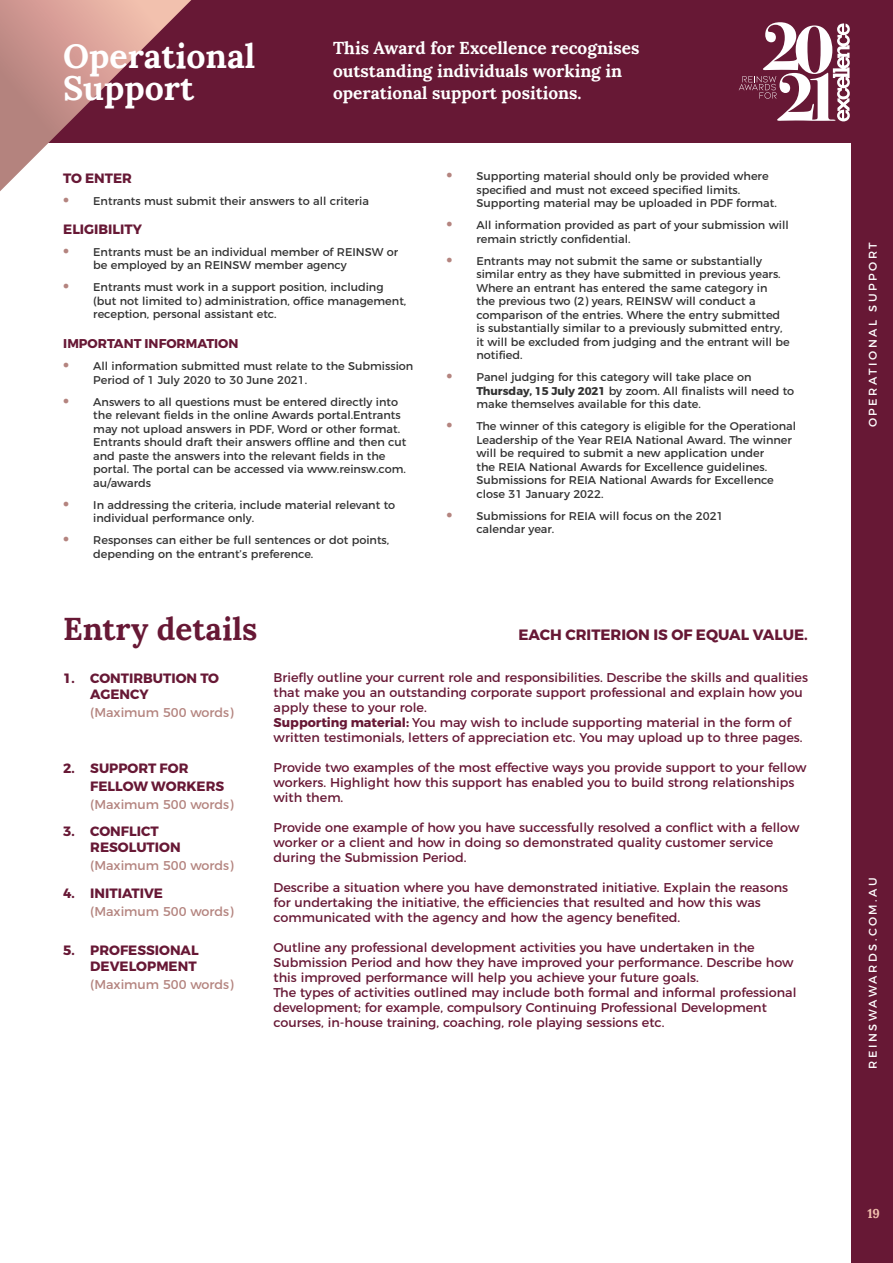
<style>
.page{position:relative;width:893px;height:1263px;background:#671835}
.page>*{position:absolute;margin:0;border:0;box-sizing:border-box;transform-origin:0 0}
.t1{font:700 33.75px/32.2px "Lora";color:#fff}
.t2{font:700 31.5px "Lora";color:#671835}
.t3{font:700 17.25px/22.5px "Lora";color:#fff}
.t4{font:700 15px "Montserrat";color:#671835}
.t5{font:700 13.5px/15.8px "Montserrat";color:#671835}
.t6{font:12.75px/15px "Montserrat";color:#671835}
.t7{font:12.75px "Montserrat";color:#b4847f}
.t8{font:700 12.75px "Montserrat";color:#671835}
.t9{font:700 12.75px "Lora";color:#f2c1ae}
.t10{font:11.25px/13.5px "Montserrat";color:#333}
.t11{font:11.25px "Montserrat";letter-spacing:.225em;color:#fff}
.s1{font-weight:700;font-size:18px;color:#b4847f}
.s2{font-weight:700}
</style>
<div class="page">
<div style="left:0;top:143px;width:850px;height:1120px;background:#fff"></div>
<svg style="left:739px;top:22px;width:111px;height:99px"></svg>
<svg style="left:0;top:0;width:191px;height:191px"></svg>
<h1 class="t1" style="left:63px;top:36px;width:194px">Operational<br>Support</h1>
<h3 class="t3" style="left:333px;top:35px;width:308px">This Award for Excellence recognises outstanding individuals working in operational support positions.</h3>
<p class="t5" style="left:63px;top:170px;width:70px">TO ENTER</p>
<p class="t10" style="left:63px;top:193px;width:307px"><span class="s1">•</span> Entrants must submit their answers to all criteria</p>
<p class="t5" style="left:63px;top:221px;width:80px">ELIGIBILITY</p>
<p class="t10" style="left:93px;top:244px;width:306px;text-indent:-30px"><span class="s1">•</span> Entrants must be an individual member of REINSW or be employed by an REINSW member agency</p>
<p class="t10" style="left:93px;top:280px;width:315px;text-indent:-30px"><span class="s1">•</span> Entrants must work in a support position, including (but not limited to) administration, office management, reception, personal assistant etc.</p>
<p class="t8" style="left:63px;top:336px;width:177px">IMPORTANT INFORMATION</p>
<p class="t10" style="left:93px;top:359px;width:322px;text-indent:-30px"><span class="s1">•</span> All information submitted must relate to the Submission<br>Period of 1 July 2020 to 30 June 2021.</p>
<p class="t10" style="left:93px;top:394px;width:315px;text-indent:-30px"><span class="s1">•</span> Answers to all questions must be entered directly into the relevant fields in the online Awards portal.Entrants may not upload answers in PDF, Word or other format.<br>Entrants should draft their answers offline and then cut and paste the answers into the relevant fields in the portal. The portal can be accessed via www.reinsw.com. au/awards</p>
<p class="t10" style="left:93px;top:497px;width:303px;text-indent:-30px"><span class="s1">•</span> In addressing the criteria, include material relevant to individual performance only.</p>
<p class="t10" style="left:93px;top:533px;width:297px;text-indent:-30px"><span class="s1">•</span> Responses can either be full sentences or dot points, depending on the entrant’s preference.</p>
<h2 class="t2" style="left:63px;top:601px;width:196px">Entry details</h2>
<p class="t10" style="left:476px;top:169px;width:302px;text-indent:-30px"><span class="s1">•</span> Supporting material should only be provided where specified and must not exceed specified limits.<br>Supporting material may be uploaded in PDF format.</p>
<p class="t10" style="left:476px;top:218px;width:314px;text-indent:-30px"><span class="s1">•</span> All information provided as part of your submission will remain strictly confidential.</p>
<p class="t10" style="left:476px;top:253px;width:315px;text-indent:-30px"><span class="s1">•</span> Entrants may not submit the same or substantially similar entry as they have submitted in previous years.<br>Where an entrant has entered the same category in<br>the previous two (2) years, REINSW will conduct a comparison of the entries. Where the entry submitted is substantially similar to a previously submitted entry, it will be excluded from judging and the entrant will be notified.</p>
<p class="t10" style="left:476px;top:370px;width:319px;text-indent:-30px"><span class="s1">•</span> Panel judging for this category will take place on<br><span class="s2">Thursday, 15 July 2021</span> by zoom. All finalists will need to make themselves available for this date.</p>
<p class="t10" style="left:476px;top:419px;width:321px;text-indent:-30px"><span class="s1">•</span> The winner of this category is eligible for the Operational Leadership of the Year REIA National Award. The winner will be required to submit a new application under<br>the REIA National Awards for Excellence guidelines.<br>Submissions for REIA National Awards for Excellence close 31 January 2022.</p>
<p class="t10" style="left:476px;top:508px;width:249px;text-indent:-30px"><span class="s1">•</span> Submissions for REIA will focus on the 2021 calendar year.</p>
<h3 class="t4" style="left:518px;top:625px;width:291px">EACH CRITERION IS OF EQUAL VALUE.</h3>
<p class="t5" style="left:90px;top:671px;width:130px;text-indent:-27px">1. CONTIRBUTION TO<br>AGENCY</p>
<p class="t7" style="left:90px;top:702px;width:145px">(Maximum 500 words)</p>
<p class="t5" style="left:90px;top:760px;width:135px;line-height:18px;text-indent:-27px">2. SUPPORT FOR<br>FELLOW WORKERS</p>
<p class="t7" style="left:90px;top:794px;width:145px">(Maximum 500 words)</p>
<p class="t5" style="left:90px;top:824px;width:92px;text-indent:-27px">3. CONFLICT<br>RESOLUTION</p>
<p class="t7" style="left:90px;top:855px;width:145px">(Maximum 500 words)</p>
<p class="t5" style="left:63px;top:886px;width:101px">4. INITIATIVE</p>
<p class="t7" style="left:90px;top:902px;width:145px">(Maximum 500 words)</p>
<p class="t5" style="left:63px;top:943px;width:137px;text-align:right">5. PROFESSIONAL<br>DEVELOPMENT</p>
<p class="t7" style="left:90px;top:974px;width:145px">(Maximum 500 words)</p>
<p class="t6" style="left:274px;top:669px;width:536px">Briefly outline your current role and responsibilities. Describe the skills and qualities that make you an outstanding corporate support professional and explain how you apply these to your role.<br><span class="s2">Supporting material:</span> You may wish to include supporting material in the form of written testimonials, letters of appreciation etc. You may upload up to three pages.</p>
<p class="t6" style="left:274px;top:759px;width:534px">Provide two examples of the most effective ways you provide support to your fellow workers. Highlight how this support has enabled you to build strong relationships with them.</p>
<p class="t6" style="left:274px;top:819px;width:527px">Provide one example of how you have successfully resolved a conflict with a fellow worker or a client and how in doing so demonstrated quality customer service during the Submission Period.</p>
<p class="t6" style="left:274px;top:879px;width:516px">Describe a situation where you have demonstrated initiative. Explain the reasons for undertaking the initiative, the efficiencies that resulted and how this was communicated with the agency and how the agency benefited.</p>
<p class="t6" style="left:274px;top:939px;width:524px">Outline any professional development activities you have undertaken in the Submission Period and how they have improved your performance. Describe how this improved performance will help you achieve your future goals.<br>The types of activities outlined may include both formal and informal professional development; for example, compulsory Continuing Professional Development courses, in-house training, coaching, role playing sessions etc.</p>
<p class="t11" style="left:864px;top:427px;width:187px;rotate:-90deg">OPERATIONAL SUPPORT</p>
<p class="t11" style="left:864px;top:1068px;width:193px;rotate:-90deg">REINSWAWARDS.COM.AU</p>
<p class="t9" style="left:867px;top:1202px;width:14px">19</p>
</div>
